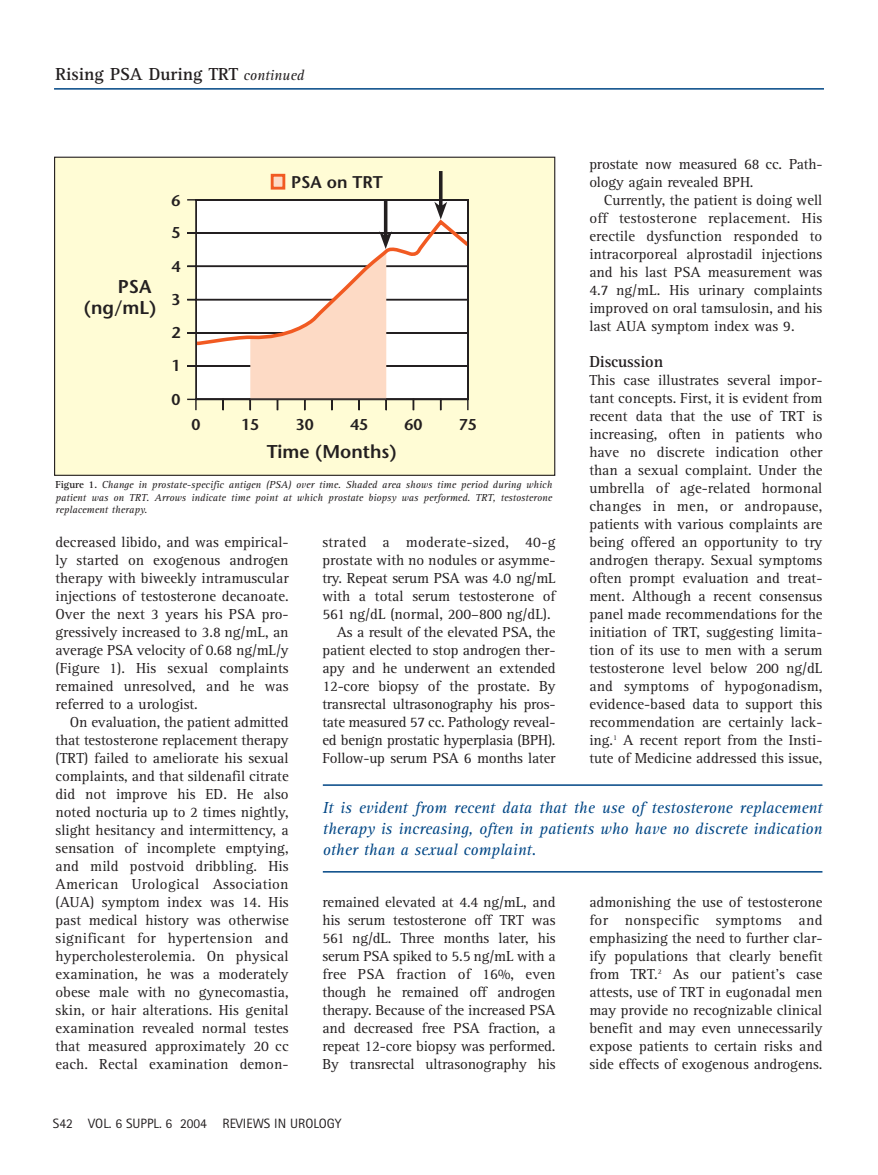
<style>
.page{position:relative;width:878px;height:1175px;background:#fff}
.page>*{position:absolute;margin:0;border:0;box-sizing:border-box;transform-origin:0 0}
.t1{font:600 18.6px/21.3px "Stone Sans";color:#231f20;text-align:right}
.t2{font:700 18px "Rotis Serif";color:#231f20}
.t3{font:600 16.95px "Stone Sans";color:#231f20}
.t4{font:italic 16.5px/21px "Rotis Serif";color:#004685;text-align:justify}
.t5{font:700 16.5px "Rotis Serif";letter-spacing:-.01em;color:#231f20}
.t6{font:600 15.6px/33.2px "Stone Sans";color:#231f20;text-align:justify}
.t7{font:15px/18px "Rotis Serif";letter-spacing:-.01em;color:#231f20;text-align:justify}
.t8{font:15px "Rotis Serif";letter-spacing:.02em;color:#231f20}
.t9{font:13.5px "Rotis Sans Serif";color:#231f20}
.t10{font:italic 10.5px/12.6px "Rotis Serif";color:#231f20;text-align:justify}
.s1{font-weight:400;font-style:italic;font-size:15px}
.s2{font-weight:700;font-style:normal}
</style>
<div class="page">
<hr style="left:54px;top:88px;width:770px;height:2px;background:#004685">
<hr style="left:323px;top:784px;width:499px;height:2px;background:#004685">
<hr style="left:323px;top:871px;width:499px;height:1px;background:#004685">
<div style="left:55px;top:157px;width:499px;height:318px;background:#fffcd5"></div>
<svg style="left:192px;top:171px;width:277px;height:240px"></svg>
<div style="left:54px;top:157px;width:501px;height:319px;border:1px solid #231f20"></div>
<p class="t2" style="left:56px;top:68px;width:250px">Rising PSA During TRT <span class="s1">continued</span></p>
<p class="t7" style="left:589px;top:156px;width:235px">prostate now measured 68 cc. Path&shy;ology again revealed BPH.</p>
<p class="t7" style="left:589px;top:192px;width:235px;text-indent:14px">Currently, the patient is doing well off testosterone replacement. His erectile dysfunction responded to intracorporeal alprostadil injections and his last PSA measurement was 4.7 ng/mL. His urinary complaints improved on oral tamsulosin, and his last AUA symptom index was 9.</p>
<p class="t5" style="left:589px;top:355px;width:75px">Discussion</p>
<p class="t7" style="left:589px;top:372px;width:235px">This case illustrates several impor&shy;tant concepts. First, it is evident from recent data that the use of TRT is increasing, often in patients who have no discrete indication other than a sexual complaint. Under the umbrella of age-related hormonal changes in men, or andropause, patients with various complaints are being offered an opportunity to try androgen therapy. Sexual symptoms often prompt evaluation and treat&shy;ment. Although a recent consensus panel made recommendations for the initiation of TRT, suggesting limita&shy;tion of its use to men with a serum testosterone level below 200 ng/dL and symptoms of hypogonadism, evidence-based data to support this recommendation are certainly lack&shy;ing.<sup>1</sup> A recent report from the Insti&shy;tute of Medicine addressed this issue,</p>
<p class="t3" style="left:291px;top:176px;width:93px">PSA on TRT</p>
<p class="t6" style="left:171px;top:186px;width:10px">6<br>5<br>4<br>3<br>2<br>1<br>0</p>
<p class="t1" style="left:83px;top:278px;width:75px">PSA (ng/mL)</p>
<p class="t6" style="left:241px;top:410px;width:19px">15</p>
<p class="t6" style="left:296px;top:410px;width:19px">30</p>
<p class="t6" style="left:191px;top:410px;width:10px">0</p>
<p class="t6" style="left:459px;top:410px;width:19px">75</p>
<p class="t6" style="left:350px;top:410px;width:19px">45</p>
<p class="t6" style="left:404px;top:410px;width:19px">60</p>
<p class="t1" style="left:267px;top:442px;width:132px">Time (Months)</p>
<p class="t10" style="left:56px;top:479px;width:498px"><span class="s2">Figure 1.</span> Change in prostate-specific antigen (PSA) over time. Shaded area shows time period during which patient was on TRT. Arrows indicate time point at which prostate biopsy was performed. TRT, testosterone replacement therapy.</p>
<p class="t7" style="left:56px;top:534px;width:235px">decreased libido, and was empirical&shy;ly started on exogenous androgen therapy with biweekly intramuscular injections of testosterone decanoate.<br>Over the next 3 years his PSA pro&shy;gressively increased to 3.8 ng/mL, an average PSA velocity of 0.68 ng/mL/y (Figure 1). His sexual complaints remained unresolved, and he was referred to a urologist.</p>
<p class="t7" style="left:56px;top:714px;width:235px;text-indent:14px">On evaluation, the patient admitted that testosterone replacement therapy (TRT) failed to ameliorate his sexual complaints, and that sildenafil citrate did not improve his ED. He also noted nocturia up to 2 times nightly, slight hesitancy and intermittency, a sensation of incomplete emptying, and mild postvoid dribbling. His American Urological Association (AUA) symptom index was 14. His past medical history was otherwise significant for hypertension and hypercholesterolemia. On physical examination, he was a moderately obese male with no gynecomastia, skin, or hair alterations. His genital examination revealed normal testes that measured approximately 20 cc each. Rectal examination demon-</p>
<p class="t8" style="left:322px;top:536px;width:234px">strated a moderate-sized, 40-g</p>
<p class="t7" style="left:322px;top:552px;width:235px">prostate with no nodules or asymme-</p>
<p class="t7" style="left:322px;top:570px;width:234px">try. Repeat serum PSA was 4.0 ng/mL</p>
<p class="t7" style="left:322px;top:588px;width:235px">with a total serum testosterone of</p>
<p class="t7" style="left:322px;top:606px;width:230px">561 ng/dL (normal, 200–800 ng/dL).</p>
<p class="t7" style="left:337px;top:624px;width:220px">As a result of the elevated PSA, the</p>
<p class="t7" style="left:322px;top:642px;width:235px">patient elected to stop androgen ther-</p>
<p class="t7" style="left:322px;top:660px;width:235px">apy and he underwent an extended</p>
<p class="t7" style="left:322px;top:678px;width:235px">12-core biopsy of the prostate. By</p>
<p class="t7" style="left:322px;top:696px;width:235px">transrectal ultrasonography his pros-</p>
<p class="t7" style="left:322px;top:714px;width:235px">tate measured 57 cc. Pathology reveal-</p>
<p class="t7" style="left:322px;top:732px;width:235px">ed benign prostatic hyperplasia (BPH).</p>
<p class="t7" style="left:322px;top:750px;width:235px">Follow-up serum PSA 6 months later</p>
<p class="t4" style="left:323px;top:798px;width:501px">It is evident from recent data that the use of testosterone replacement therapy is increasing, often in patients who have no discrete indication other than a sexual complaint.</p>
<p class="t7" style="left:322px;top:894px;width:235px">remained elevated at 4.4 ng/mL, and his serum testosterone off TRT was 561 ng/dL. Three months later, his serum PSA spiked to 5.5 ng/mL with a free PSA fraction of 16%, even though he remained off androgen therapy. Because of the increased PSA and decreased free PSA fraction, a repeat 12-core biopsy was performed.<br>By transrectal ultrasonography his</p>
<p class="t7" style="left:589px;top:894px;width:235px">admonishing the use of testosterone for nonspecific symptoms and emphasizing the need to further clar&shy;ify populations that clearly benefit from TRT.<sup>2</sup> As our patient’s case attests, use of TRT in eugonadal men may provide no recognizable clinical benefit and may even unnecessarily expose patients to certain risks and side effects of exogenous androgens.</p>
<p class="t9" style="left:53px;top:1118px;width:290px">S42 VOL. 6 SUPPL. 6 2004 REVIEWS IN UROLOGY</p>
</div>
